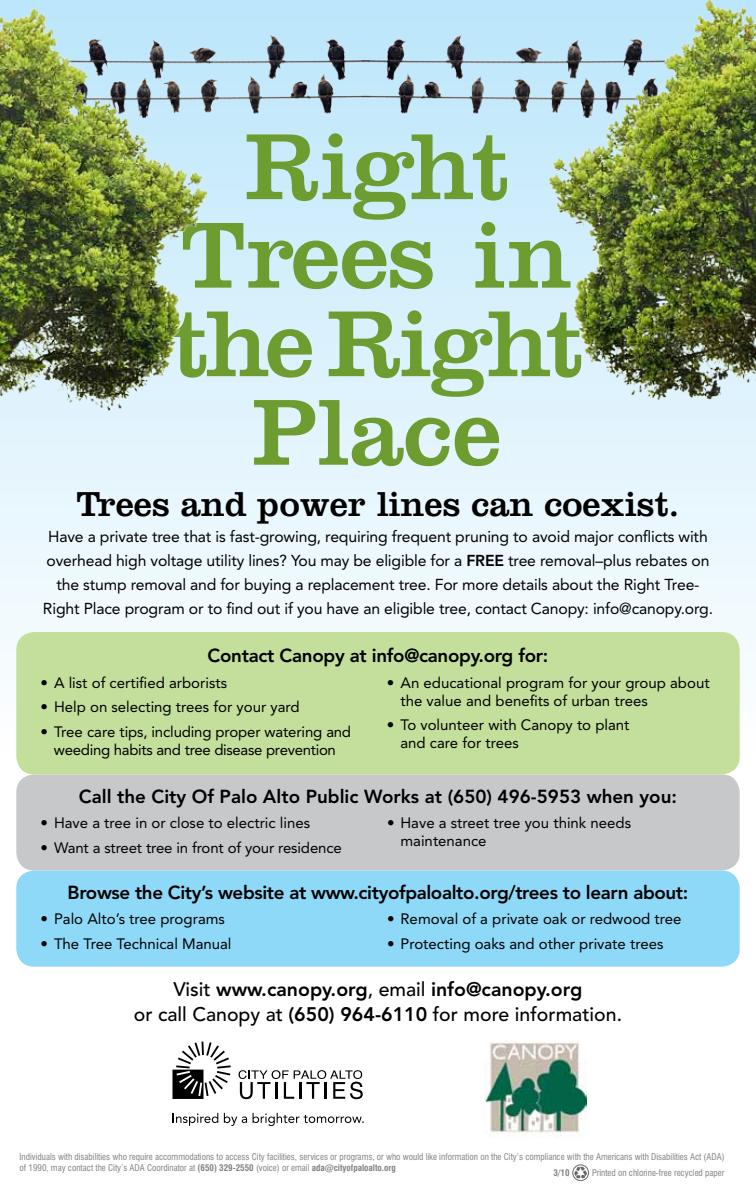
<style>
.page{position:relative;width:756px;height:1188px;background:#fff}
.page>*{position:absolute;margin:0;border:0;box-sizing:border-box;transform-origin:0 0}
.t1{font:97.5px/88.5px "Clarendon";letter-spacing:-.02em;color:#6d9d31;text-align:center}
.t2{font:36px "Clarendon";color:#000}
.t3{font:500 19.5px/25.5px "Avenir";color:#000;text-align:center}
.t4{font:800 18.75px "Avenir";letter-spacing:-.015em;color:#000}
.t5{font:15.75px/24px "Avenir";letter-spacing:-.01em;color:#000;text-align:center}
.t6{font:15px/18px "Avenir";color:#000}
.t7{font:15px/18px "Avenir";letter-spacing:-.02em;color:#000;text-align:center}
.t8{font:condensed 9px/10.5px "Swiss 721 BT";color:#808285}
.t9{font:700 condensed 9px "Swiss 721 BT";color:#808285}
.s1{font-weight:800}
.s2{font-weight:700}
</style>
<div class="page">
<div style="left:0;top:0;width:756px;height:1188px;background:linear-gradient(to bottom,#c7eafc,#fff)"></div>
<img style="left:207px;top:34px;width:155px;height:95px">
<img style="left:362px;top:34px;width:187px;height:95px">
<div style="left:16px;top:774px;width:724px;height:97px;background:#c7c8ca;border-radius:18px"></div>
<div style="left:16px;top:871px;width:724px;height:96px;background:#8ed8f8;border-radius:18px"></div>
<div style="left:16px;top:632px;width:724px;height:142px;background:#c4df9b;border-radius:18px"></div>
<img style="left:0;top:0;width:207px;height:447px">
<img style="left:549px;top:0;width:207px;height:447px">
<svg style="left:172px;top:1042px;width:59px;height:57px"></svg>
<svg style="left:239px;top:1070px;width:124px;height:29px"></svg>
<svg style="left:173px;top:1113px;width:45px;height:13px"></svg>
<svg style="left:224px;top:1113px;width:23px;height:13px"></svg>
<svg style="left:253px;top:1113px;width:111px;height:13px"></svg>
<div style="left:573px;top:1165px;width:16px;height:16px;border:1px solid #000;border-radius:50%"></div>
<svg style="left:574px;top:1166px;width:14px;height:13px"></svg>
<img style="left:485px;top:1042px;width:102px;height:97px">
<h1 class="t1" style="left:170px;top:122px;width:414px">Right<br>Trees in the Right<br>Place</h1>
<h2 class="t2" style="left:76px;top:483px;width:605px">Trees and power lines can coexist.</h2>
<p class="t5" style="left:43px;top:525px;width:672px">Have a private tree that is fast-growing, requiring frequent pruning to avoid major conflicts with overhead high voltage utility lines? You may be eligible for a <span class="s1">FREE</span> tree removal–plus rebates on the stump removal and for buying a replacement tree. For more details about the Right Tree-Right Place program or to find out if you have an eligible tree, contact Canopy: info@canopy.org.</p>
<p class="t4" style="left:208px;top:645px;width:342px">Contact Canopy at info@canopy.org for:</p>
<p class="t6" style="left:40px;top:674px;width:188px">• A list of certified arborists</p>
<p class="t6" style="left:40px;top:698px;width:261px">• Help on selecting trees for your yard</p>
<p class="t7" style="left:40px;top:723px;width:312px">• Tree care tips, including proper watering and weeding habits and tree disease prevention</p>
<p class="t6" style="left:400px;top:674px;width:311px;text-indent:-14px">• An educational program for your group about the value and benefits of urban trees</p>
<p class="t6" style="left:400px;top:716px;width:231px;text-indent:-14px">• To volunteer with Canopy to plant and care for trees</p>
<p class="t4" style="left:79px;top:785px;width:600px">Call the City Of Palo Alto Public Works at (650) 496-5953 when you:</p>
<p class="t6" style="left:40px;top:814px;width:271px">• Have a tree in or close to electric lines</p>
<p class="t6" style="left:40px;top:839px;width:303px">• Want a street tree in front of your residence</p>
<p class="t6" style="left:400px;top:814px;width:232px;text-indent:-14px">• Have a street tree you think needs maintenance</p>
<p class="t4" style="left:68px;top:881px;width:622px">Browse the City’s website at www.cityofpaloalto.org/trees to learn about:</p>
<p class="t6" style="left:40px;top:910px;width:186px">• Palo Alto’s tree programs</p>
<p class="t6" style="left:40px;top:935px;width:193px">• The Tree Technical Manual</p>
<p class="t6" style="left:387px;top:910px;width:296px">• Removal of a private oak or redwood tree</p>
<p class="t6" style="left:387px;top:935px;width:278px">• Protecting oaks and other private trees</p>
<h3 class="t3" style="left:134px;top:977px;width:490px">Visit <span class="s1">www.canopy.org</span>, email <span class="s1">info@canopy.org<br></span>or call Canopy at <span class="s1">(650) 964-6110</span> for more information.</h3>
<p class="t8" style="left:20px;top:1152px;width:706px">Individuals with disabilities who require accommodations to access City facilities, services or programs, or who would like information on the City’s compliance with the Americans with Disabilities Act (ADA) of 1990, may contact the City’s ADA Coordinator at <span class="s2">(650) 329-2550</span> (voice) or email <span class="s2">ada@cityofpaloalto.org</span></p>
<p class="t9" style="left:553px;top:1168px;width:18px">3/10</p>
<p class="t8" style="left:592px;top:1168px;width:134px">Printed on chlorine-free recycled paper</p>
</div>
